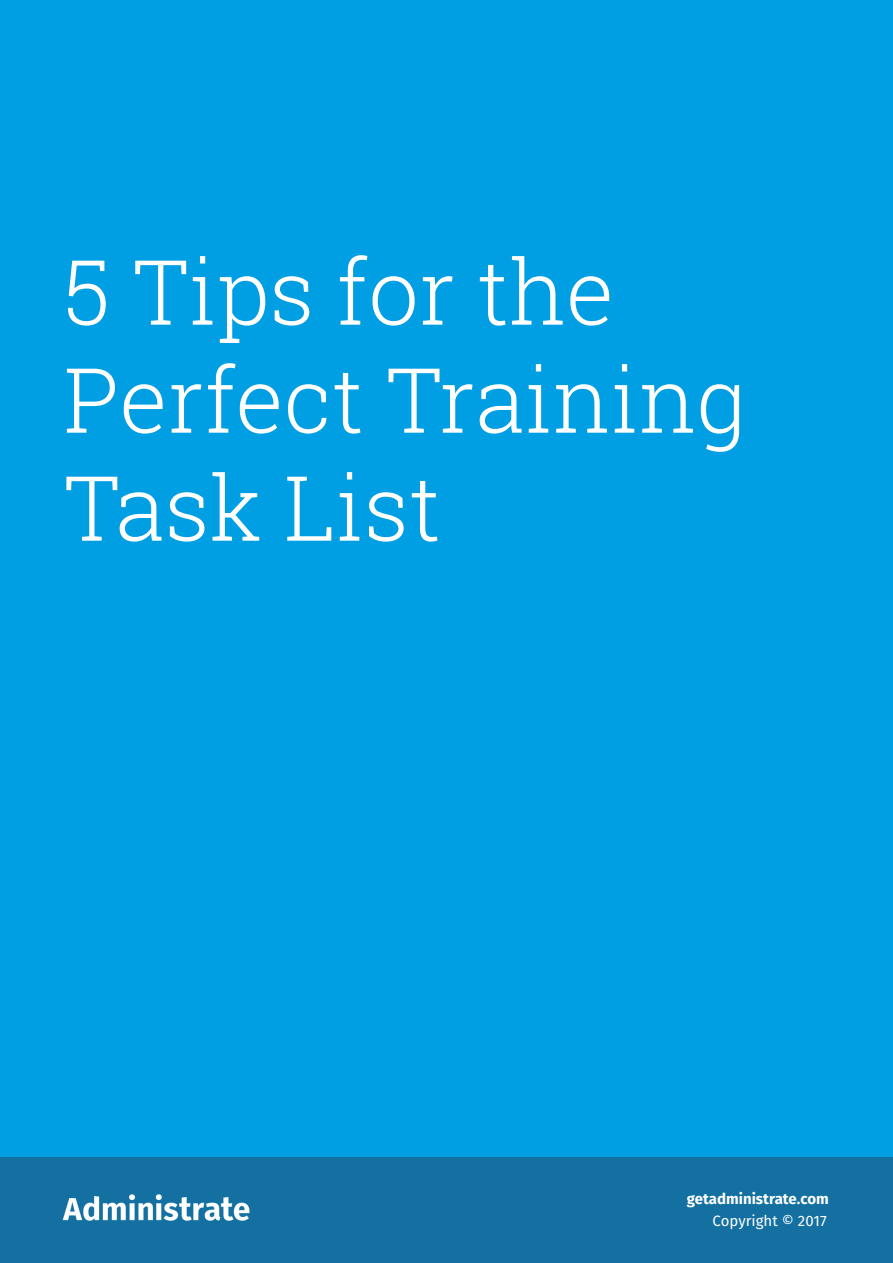
<style>
.page{position:relative;width:893px;height:1263px;background:#fff}
.page>*{position:absolute;margin:0;border:0;box-sizing:border-box;transform-origin:0 0}
.t1{font:300 90px/108px "Roboto Slab";color:#fff}
.t2{font:700 15px "Fira Sans";color:#fff}
.t3{font:15px "Fira Sans";color:#fff}
</style>
<div class="page">
<div style="left:0;top:1157px;width:893px;height:106px;background:#1370a1"></div>
<div style="left:0;top:0;width:893px;height:1157px;background:#009fe3"></div>
<img style="left:62px;top:1194px;width:188px;height:27px">
<p class="t1" style="left:64px;top:236px;width:684px">5 Tips for the<br>Perfect Training<br>Task List</p>
<p class="t2" style="left:687px;top:1186px;width:144px">getadministrate.com</p>
<p class="t3" style="left:713px;top:1209px;width:116px">Copyright © 2017</p>
</div>
